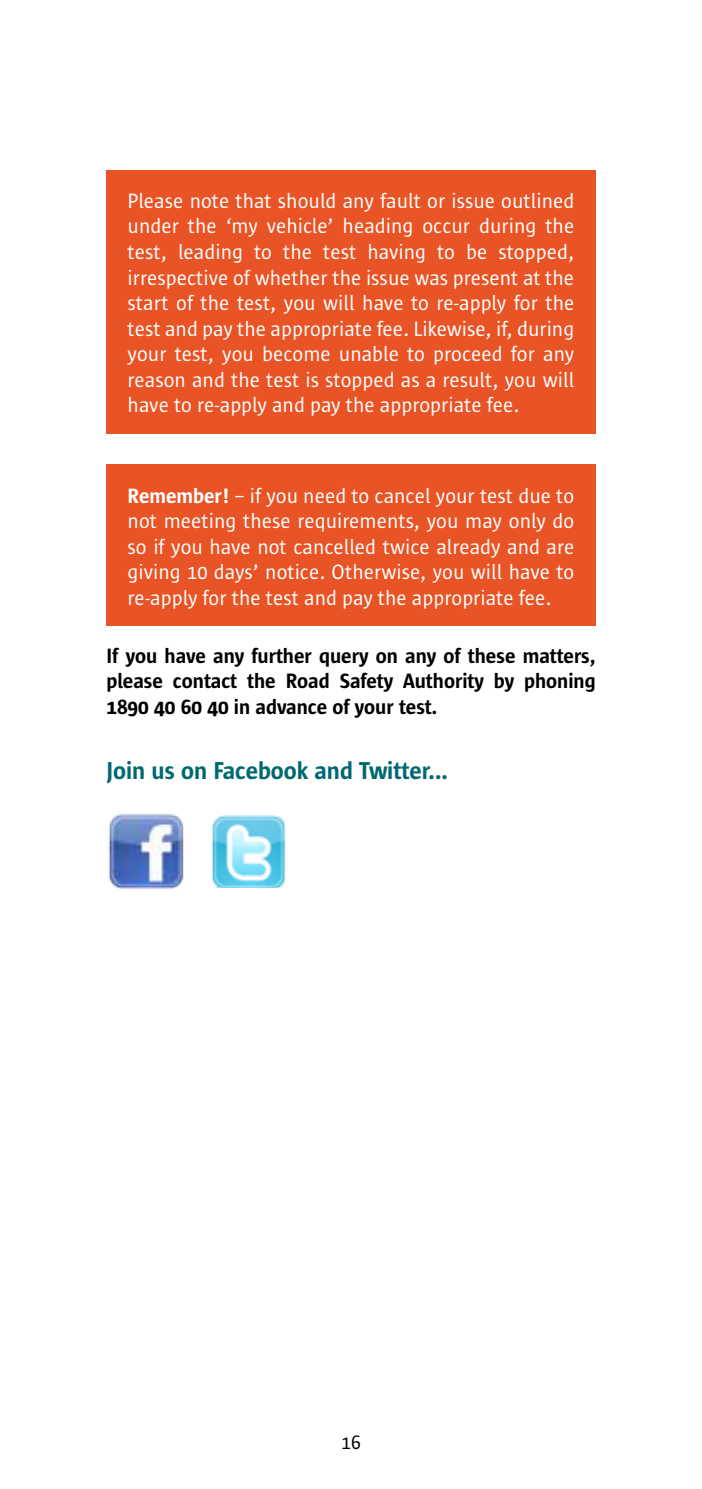
<style>
.page{position:relative;width:702px;height:1489px;background:#fff}
.page>*{position:absolute;margin:0;border:0;box-sizing:border-box;transform-origin:0 0}
.t1{font:600 25px "Sun Sans";color:#006871}
.t2{font:21.25px/25.5px "Sun Sans";color:#fff;text-align:justify}
.t3{font:600 21.25px/25.5px "Sun Sans";color:#000;text-align:justify}
.t4{font:20px "Sun Sans";color:#000}
.s1{font-weight:600}
</style>
<div class="page">
<div style="left:106px;top:170px;width:489px;height:263px;background:#e85425"></div>
<div style="left:106px;top:464px;width:489px;height:162px;background:#e85425"></div>
<img style="left:108px;top:814px;width:76px;height:76px">
<img style="left:212px;top:815px;width:73px;height:72px">
<p class="t2" style="left:128px;top:188px;width:448px">Please note that should any fault or issue outlined under the ‘my vehicle’ heading occur during the test, leading to the test having to be stopped, irrespective of whether the issue was present at the start of the test, you will have to re-apply for the test and pay the appropriate fee. Likewise, if, during your test, you become unable to proceed for any reason and the test is stopped as a result, you will have to re-apply and pay the appropriate fee.</p>
<p class="t2" style="left:128px;top:483px;width:448px"><span class="s1">Remember!</span> – if you need to cancel your test due to not meeting these requirements, you may only do so if you have not cancelled twice already and are giving 10 days’ notice. Otherwise, you will have to re-apply for the test and pay the appropriate fee.</p>
<p class="t3" style="left:106px;top:643px;width:491px">If you have any further query on any of these matters, please contact the Road Safety Authority by phoning 1890 40 60 40 in advance of your test.</p>
<p class="t1" style="left:106px;top:758px;width:343px">Join us on Facebook and Twitter...</p>
<p class="t4" style="left:341px;top:1431px;width:21px">16</p>
</div>
